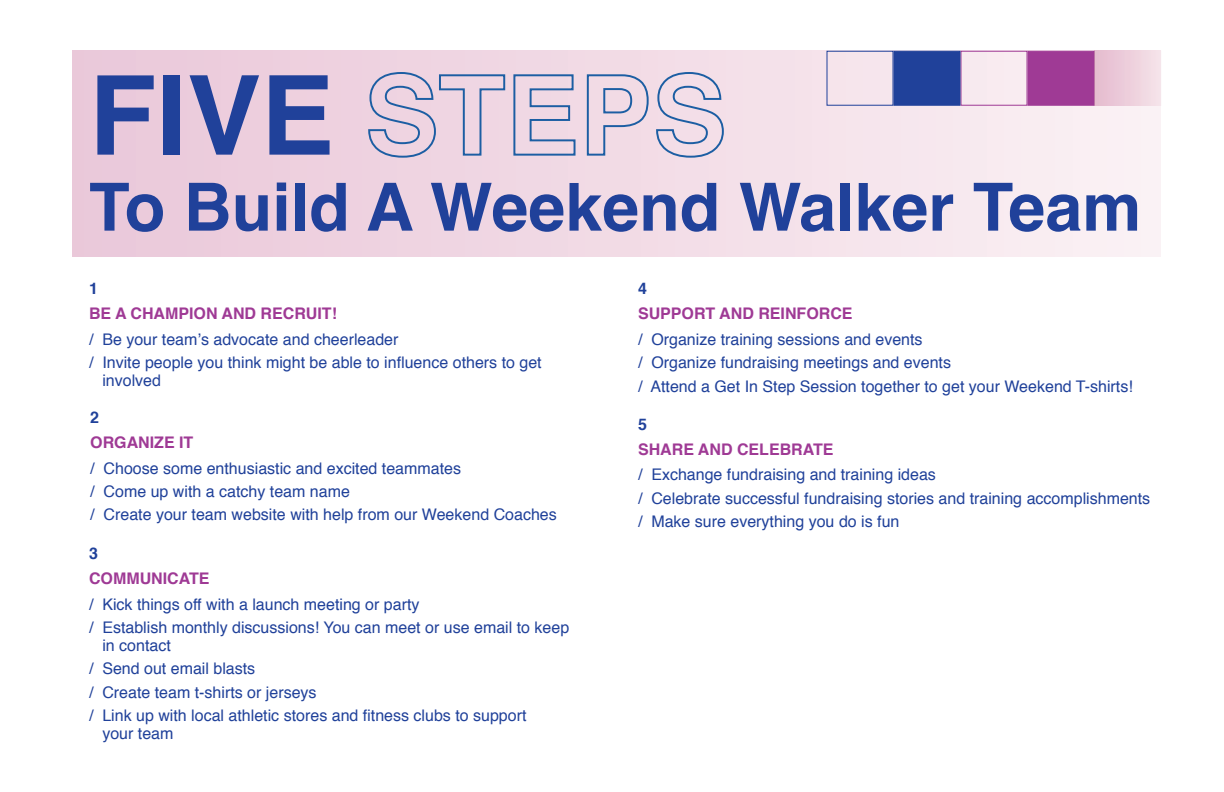
<style>
.page{position:relative;width:1224px;height:792px;background:#fff}
.page>*{position:absolute;margin:0;border:0;box-sizing:border-box;transform-origin:0 0}
.t1{font:700 110.2px "Helvetica";color:#20419a}
.t2{font:700 66.4px "Helvetica";color:#20419a}
.t3{font:16px/23.4px "Helvetica";color:#20419a}
.t4{font:700 16px "Helvetica";color:#9f3a95}
.t5{font:700 16px "Helvetica";color:#20419a}
</style>
<div class="page">
<div style="left:72px;top:51px;width:1089px;height:206px;background:linear-gradient(to right,#eac7d9,#fbf1f4)"></div>
<svg style="left:367px;top:71px;width:139px;height:88px;background:#d6c6da"></svg>
<svg style="left:512px;top:73px;width:64px;height:84px;background:#cdc4d9"></svg>
<svg style="left:586px;top:71px;width:139px;height:88px;background:#d7ccdd"></svg>
<div style="left:960px;top:51px;width:68px;height:55px;border:1px solid #9f3a95"></div>
<div style="left:1028px;top:51px;width:66px;height:55px;background:#9f3a95;border:1px solid #9f3a95"></div>
<div style="left:826px;top:51px;width:68px;height:55px;border:1px solid #20419a"></div>
<div style="left:894px;top:51px;width:66px;height:55px;background:#20419a;border:1px solid #20419a"></div>
<div style="left:1095px;top:51px;width:66px;height:54px;background:linear-gradient(to right,#e5bace,#f5e3e9)"></div>
<div style="left:1094px;top:51px;width:67px;height:55px;border:1px solid #fff"></div>
<h1 class="t1" style="left:89px;top:16px;width:247px">FIVE</h1>
<h2 class="t2" style="left:89px;top:147px;width:1054px">To Build A Weekend Walker Team</h2>
<p class="t5" style="left:89px;top:274px;width:10px">1</p>
<p class="t4" style="left:89px;top:299px;width:249px">BE A CHAMPION AND RECRUIT!</p>
<p class="t3" style="left:89px;top:327px;width:454px">/ Be your team’s advocate and cheerleader<br>/ Invite people you think might be able to influence others to get</p>
<p class="t3" style="left:102px;top:368px;width:60px">involved</p>
<p class="t5" style="left:90px;top:403px;width:10px">2</p>
<p class="t4" style="left:90px;top:428px;width:105px">ORGANIZE IT</p>
<p class="t3" style="left:90px;top:456px;width:468px">/ Choose some enthusiastic and excited teammates<br>/ Come up with a catchy team name<br>/ Create your team website with help from our Weekend Coaches</p>
<p class="t5" style="left:89px;top:539px;width:10px">3</p>
<p class="t4" style="left:89px;top:564px;width:122px">COMMUNICATE</p>
<p class="t3" style="left:89px;top:592px;width:482px">/ Kick things off with a launch meeting or party<br>/ Establish monthly discussions! You can meet or use email to keep</p>
<p class="t3" style="left:89px;top:633px;width:439px;text-indent:13px">in contact<br>/ Send out email blasts<br>/ Create team t-shirts or jerseys<br>/ Link up with local athletic stores and fitness clubs to support</p>
<p class="t3" style="left:102px;top:721px;width:73px">your team</p>
<p class="t5" style="left:638px;top:274px;width:10px">4</p>
<p class="t4" style="left:638px;top:299px;width:216px">SUPPORT AND REINFORCE</p>
<p class="t3" style="left:638px;top:327px;width:496px">/ Organize training sessions and events<br>/ Organize fundraising meetings and events<br>/ Attend a Get In Step Session together to get your Weekend T-shirts!</p>
<p class="t5" style="left:638px;top:410px;width:10px">5</p>
<p class="t4" style="left:638px;top:435px;width:197px">SHARE AND CELEBRATE</p>
<p class="t3" style="left:638px;top:463px;width:514px">/ Exchange fundraising and training ideas<br>/ Celebrate successful fundraising stories and training accomplishments / Make sure everything you do is fun</p>
</div>
